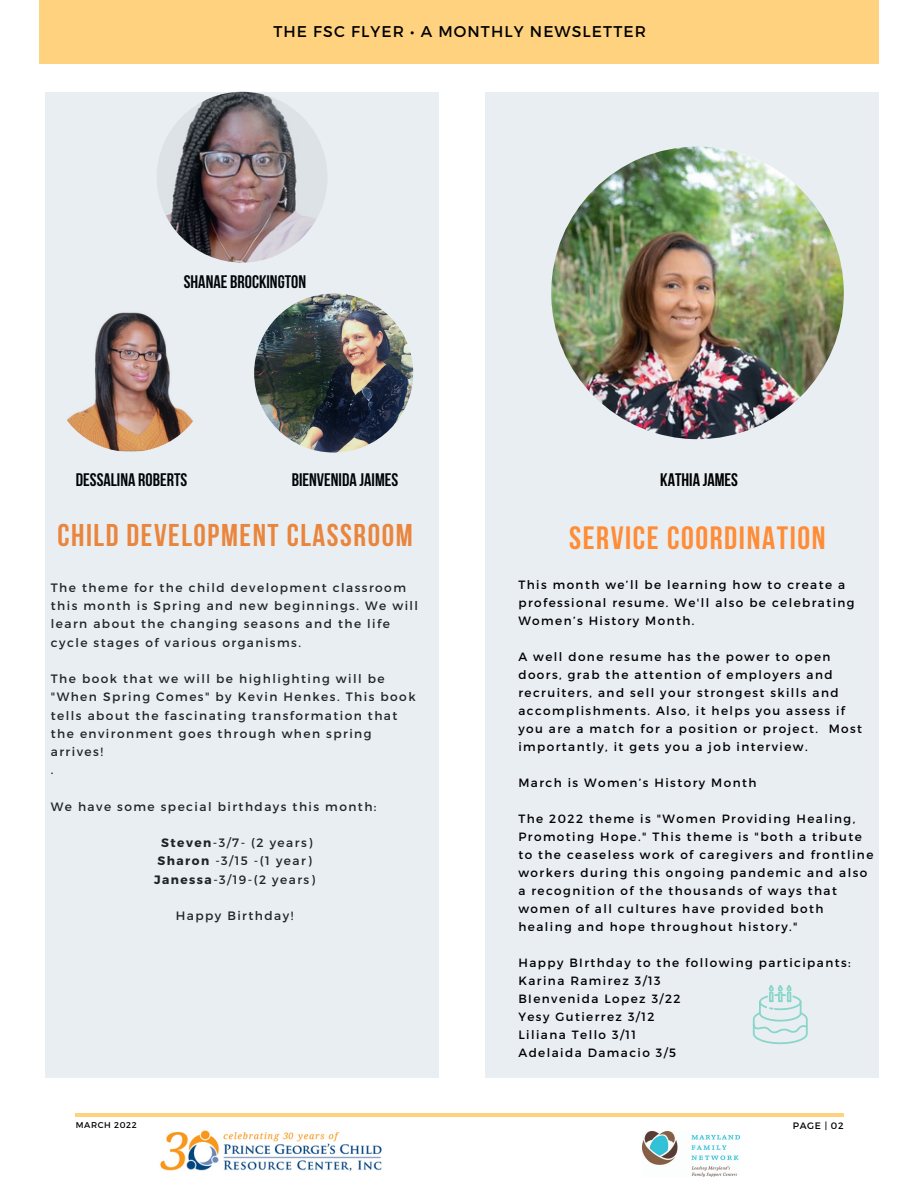
<style>
.page{position:relative;width:918px;height:1188px;background:#fff}
.page>*{position:absolute;margin:0;border:0;box-sizing:border-box;transform-origin:0 0}
.t1{font:700 32.1px "Bebas Neue";letter-spacing:.05em;color:#ff8c36}
.t2{font:700 31.35px "Bebas Neue";letter-spacing:.05em;color:#ff8c36}
.t3{font:700 18.15px "Bebas Neue";color:#000}
.t4{font:15.6px "Montserrat";letter-spacing:.07em;color:#000}
.t5{font:12.15px/18.1px "Montserrat";letter-spacing:.12em;color:#222}
.t6{font:12px/18px "Montserrat";letter-spacing:.12em;color:#000}
.t7{font:9.3px "Montserrat";letter-spacing:.07em;color:#000}
.t8{font:8.4px "Montserrat";letter-spacing:.07em;color:#000}
.s1{font-weight:700}
</style>
<div class="page">
<div style="left:39px;top:0;width:839px;height:63px;background:#ffd280"></div>
<hr style="left:75px;top:1113px;width:769px;height:4px;background:#ffd280">
<img style="left:160px;top:1130px;width:222px;height:41px">
<img style="left:643px;top:1132px;width:97px;height:45px">
<div style="left:486px;top:92px;width:393px;height:985px;background:#e9eef3"></div>
<img style="left:551px;top:147px;width:293px;height:292px;border-radius:50%">
<svg style="left:753px;top:985px;width:55px;height:59px"></svg>
<svg style="left:46px;top:92px;width:392px;height:985px;background:#d8dbdf"></svg>
<p class="t4" style="left:273px;top:22px;width:374px">THE FSC FLYER • A MONTHLY NEWSLETTER</p>
<p class="t3" style="left:184px;top:275px;width:124px">SHANAE BROCKINGTON</p>
<p class="t3" style="left:76px;top:472px;width:113px">DESSALINA ROBERTS</p>
<p class="t3" style="left:292px;top:472px;width:108px">BIENVENIDA JAIMES</p>
<p class="t3" style="left:660px;top:473px;width:79px">KATHIA JAMES</p>
<p class="t2" style="left:58px;top:522px;width:357px">CHILD DEVELOPMENT CLASSROOM</p>
<p class="t1" style="left:569px;top:525px;width:258px">SERVICE COORDINATION</p>
<p class="t5" style="left:51px;top:578px;width:369px">The theme for the child development classroom this month is Spring and new beginnings. We will learn about the changing seasons and the life cycle stages of various organisms.</p>
<p class="t5" style="left:51px;top:669px;width:366px">The book that we will be highlighting will be "When Spring Comes" by Kevin Henkes. This book tells about the fascinating transformation that the environment goes through when spring arrives!</p>
<p class="t5" style="left:51px;top:760px;width:4px">.</p>
<p class="t5" style="left:51px;top:797px;width:327px">We have some special birthdays this month:</p>
<p class="t5" style="left:161px;top:833px;width:153px"><span class="s1">Steven</span>-3/7- (2 years)</p>
<p class="t5" style="left:158px;top:851px;width:155px"><span class="s1">Sharon</span> -3/15 -(1 year)</p>
<p class="t5" style="left:154px;top:870px;width:162px"><span class="s1">Janessa</span>-3/19-(2 years)</p>
<p class="t5" style="left:176px;top:906px;width:119px">Happy Birthday!</p>
<p class="t6" style="left:518px;top:575px;width:338px">This month we’ll be learning how to create a professional resume. We'll also be celebrating<br>Women’s History Month.</p>
<p class="t6" style="left:518px;top:647px;width:345px">A well done resume has the power to open doors, grab the attention of employers and recruiters, and sell your strongest skills and accomplishments. Also, it helps you assess if you are a match for a position or project. Most importantly, it gets you a job interview.</p>
<p class="t6" style="left:518px;top:773px;width:240px">March is Women’s History Month</p>
<p class="t6" style="left:518px;top:809px;width:356px">The 2022 theme is "Women Providing Healing, Promoting Hope." This theme is "both a tribute to the ceaseless work of caregivers and frontline workers during this ongoing pandemic and also a recognition of the thousands of ways that women of all cultures have provided both healing and hope throughout history."</p>
<p class="t6" style="left:518px;top:953px;width:334px">Happy BIrthday to the following participants:</p>
<p class="t6" style="left:518px;top:971px;width:144px">Karina Ramirez 3/13</p>
<p class="t6" style="left:518px;top:989px;width:164px">BIenvenida Lopez 3/22</p>
<p class="t6" style="left:518px;top:1007px;width:138px">Yesy Gutierrez 3/12</p>
<p class="t6" style="left:518px;top:1025px;width:119px">Liliana Tello 3/11</p>
<p class="t6" style="left:518px;top:1043px;width:159px">Adelaida Damacio 3/5</p>
<p class="t8" style="left:76px;top:1119px;width:62px">MARCH 2022</p>
<p class="t7" style="left:793px;top:1119px;width:52px">PAGE | 02</p>
</div>
